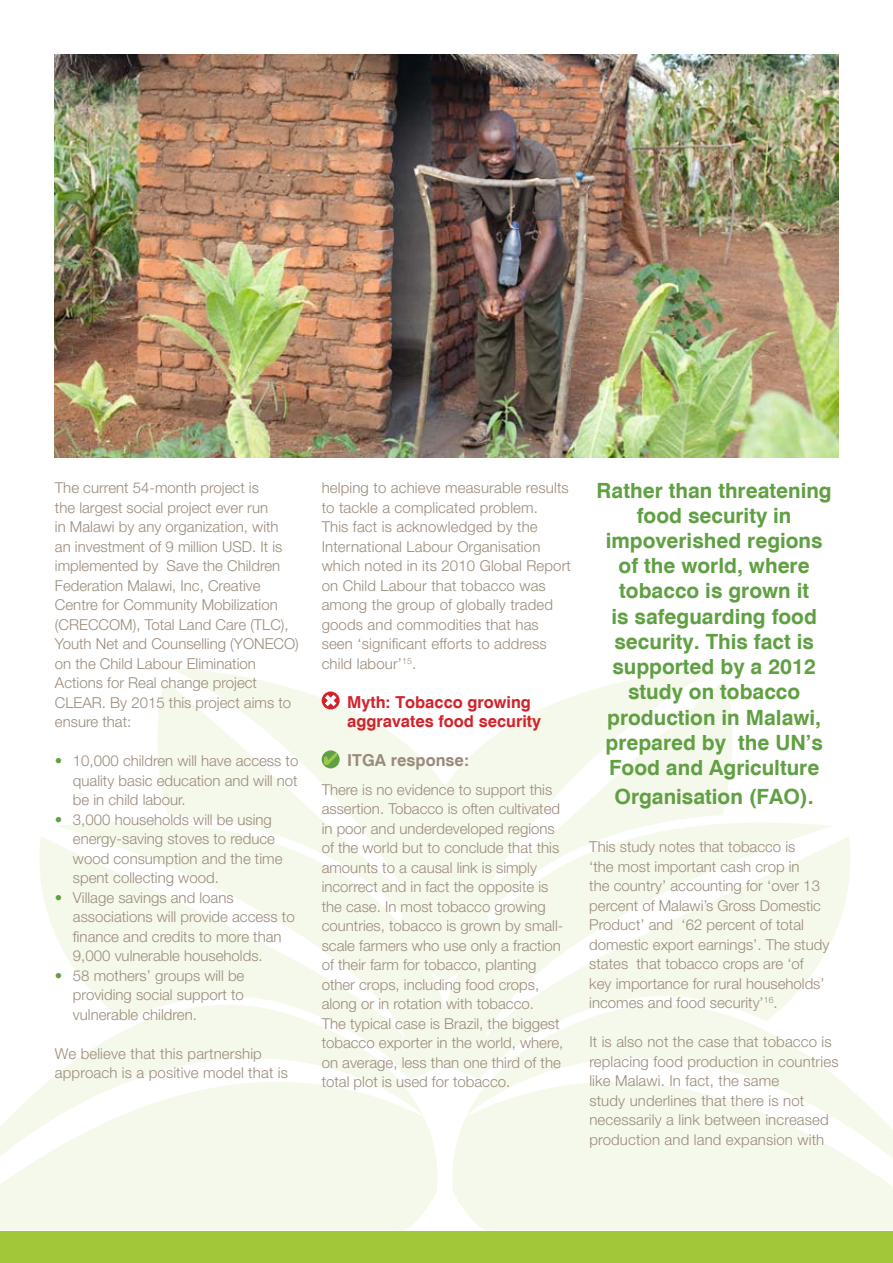
<style>
.page{position:relative;width:893px;height:1263px;background:#fff}
.page>*{position:absolute;margin:0;border:0;box-sizing:border-box;transform-origin:0 0}
.t1{font:700 21px/25.2px "Swiss 721 BT";color:#60a043;text-align:center}
.t2{font:700 16.5px/19.5px "Swiss 721 BT";color:#d2232a}
.t3{font:700 16.5px "Swiss 721 BT";color:#9b8b7c}
.t4{font:300 15px/19.5px "Helvetica Neue LT Std";color:#9b8b7c}
.s1{color:#60a043}
</style>
<div class="page">
<div style="left:0;top:1231px;width:893px;height:32px;background:#a2c83a"></div>
<svg style="left:0;top:1082px;width:438px;height:149px;background:#f6f9ed"></svg>
<svg style="left:39px;top:668px;width:811px;height:412px;fill:#f5f9eb"></svg>
<svg style="left:466px;top:1004px;width:384px;height:78px;fill:#f5f9eb"></svg>
<svg style="left:452px;top:1082px;width:441px;height:149px;fill:#f5f9eb"></svg>
<img style="left:54px;top:54px;width:785px;height:404px">
<div style="left:322px;top:691px;width:18px;height:18px;background:#d2232a;border-radius:50%"></div>
<svg style="left:325px;top:695px;width:11px;height:11px"></svg>
<svg style="left:322px;top:750px;width:18px;height:18px"></svg>
<svg style="left:325px;top:754px;width:12px;height:11px"></svg>
<p class="t4" style="left:55px;top:478px;width:245px">The current 54-month project is<br>the largest social project ever run<br>in Malawi by any organization, with<br>an investment of 9 million USD. It is implemented by Save the Children<br>Federation Malawi, Inc, Creative<br>Centre for Community Mobilization (CRECCOM), Total Land Care (TLC),<br>Youth Net and Counselling (YONECO) on the Child Labour Elimination<br>Actions for Real change project<br>CLEAR. By 2015 this project aims to ensure that:</p>
<p class="t4" style="left:73px;top:751px;width:227px;text-align:justify;text-indent:-18px"><span class="s1">•</span> 10,000 children will have access to quality basic education and will not be in child labour.</p>
<p class="t4" style="left:73px;top:809px;width:211px;text-indent:-18px"><span class="s1">•</span> 3,000 households will be using energy-saving stoves to reduce wood consumption and the time spent collecting wood.</p>
<p class="t4" style="left:73px;top:887px;width:223px;text-indent:-18px"><span class="s1">•</span> Village savings and loans associations will provide access to finance and credits to more than<br>9,000 vulnerable households.</p>
<p class="t4" style="left:73px;top:965px;width:173px;text-align:justify;text-indent:-18px"><span class="s1">•</span> 58 mothers’ groups will be providing social support to vulnerable children.</p>
<p class="t4" style="left:55px;top:1043px;width:235px">We believe that this partnership approach is a positive model that is</p>
<p class="t4" style="left:322px;top:478px;width:251px">helping to achieve measurable results to tackle a complicated problem.<br>This fact is acknowledged by the<br>International Labour Organisation which noted in its 2010 Global Report on Child Labour that tobacco was among the group of globally traded goods and commodities that has seen ‘significant efforts to address child labour’<sup>15</sup>.</p>
<p class="t2" style="left:347px;top:692px;width:195px">Myth: Tobacco growing aggravates food security</p>
<p class="t3" style="left:347px;top:750px;width:123px">ITGA response:</p>
<p class="t4" style="left:322px;top:779px;width:243px">There is no evidence to support this assertion. Tobacco is often cultivated in poor and underdeveloped regions of the world but to conclude that this amounts to a causal link is simply incorrect and in fact the opposite is the case. In most tobacco growing countries, tobacco is grown by small&shy;scale farmers who use only a fraction of their farm for tobacco, planting other crops, including food crops, along or in rotation with tobacco.<br>The typical case is Brazil, the biggest tobacco exporter in the world, where, on average, less than one third of the total plot is used for tobacco.</p>
<p class="t1" style="left:597px;top:477px;width:237px">Rather than threatening food security in impoverished regions of the world, where tobacco is grown it<br>is safeguarding food security. This fact is supported by a 2012 study on tobacco production in Malawi, prepared by the UN’s<br>Food and Agriculture</p>
<h1 class="t1" style="left:614px;top:783px;width:201px">Organisation (FAO).</h1>
<p class="t4" style="left:589px;top:837px;width:242px">This study notes that tobacco is<br>‘the most important cash crop in<br>the country’ accounting for ‘over 13 percent of Malawi’s Gross Domestic Product’ and ‘62 percent of total domestic export earnings’. The study states that tobacco crops are ‘of key importance for rural households’ incomes and food security’<sup>16</sup>.</p>
<p class="t4" style="left:589px;top:1032px;width:251px">It is also not the case that tobacco is replacing food production in countries like Malawi. In fact, the same<br>study underlines that there is not necessarily a link between increased production and land expansion with</p>
</div>
